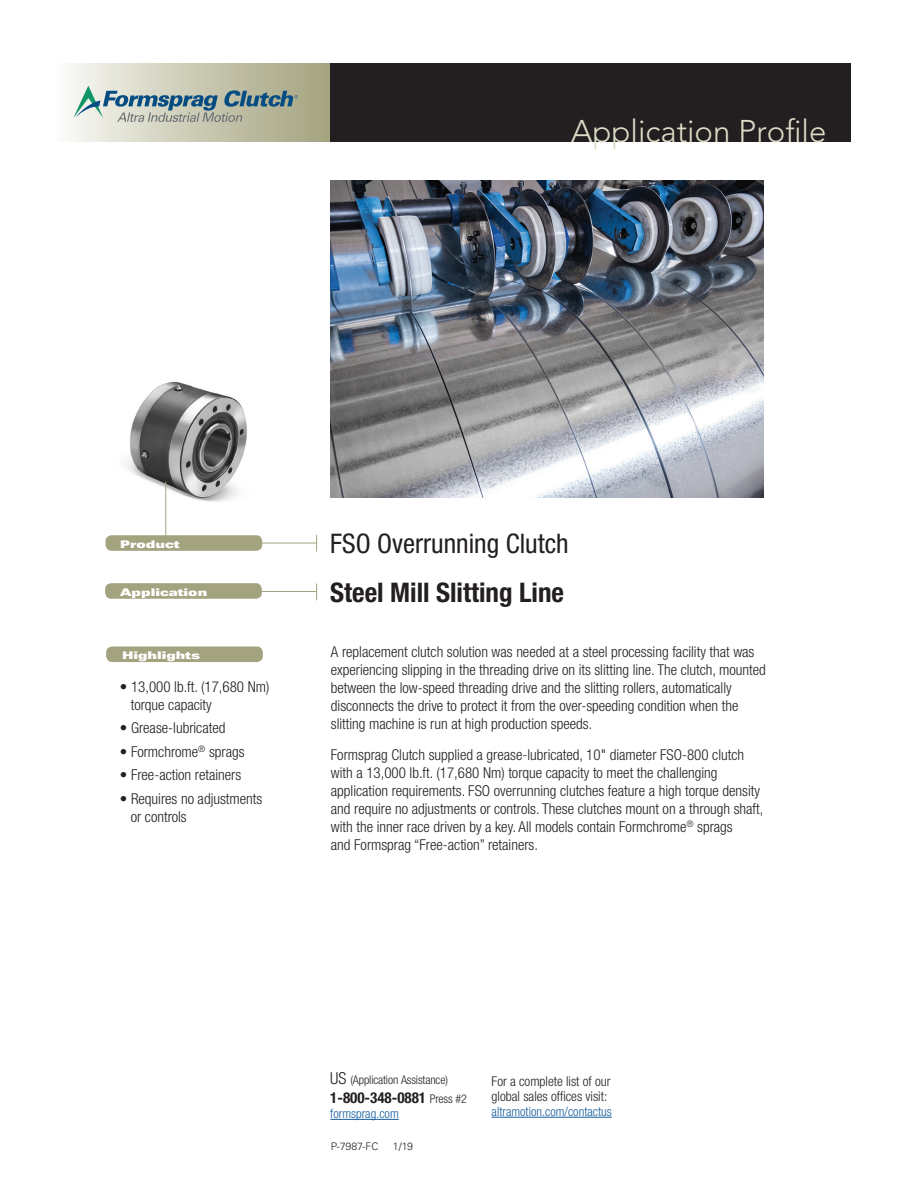
<style>
.page{position:relative;width:918px;height:1188px;background:#fff}
.page>*{position:absolute;margin:0;border:0;box-sizing:border-box;transform-origin:0 0}
.t1{font:300 31.2px "Avenir LT Std";color:#dbdec7}
.t2{font:700 condensed 27px "Helvetica Neue LT Std";color:#231f20}
.t3{font:condensed 27px "Helvetica Neue LT Std";color:#231f20}
.t4{font:300 condensed 15px/18px "Helvetica Neue LT Std";color:#231f20}
.t5{font:700 condensed 15px "Helvetica Neue LT Std";color:#231f20}
.t6{font:300 condensed 13.5px/15px "Helvetica Neue LT Std";color:#231f20}
.t7{font:300 condensed 12.75px "Helvetica Neue LT Std";color:#175d9e}
.t8{font:300 condensed 12px "Helvetica Neue LT Std";letter-spacing:-.01em;color:#231f20}
.t9{font:10.5px "Univers LT Std X Black Ex";color:#fff}
.t10{font:300 10.5px "Univers LT Std";color:#231f20}
.s1{font-stretch:normal}
.s2{font-size:16.5px}
.s3{font-weight:300;font-size:12px}
</style>
<div class="page">
<img style="left:126px;top:381px;width:121px;height:132px">
<div style="left:105px;top:583px;width:157px;height:16px;background:#a4a380;border-radius:6px"></div>
<div style="left:106px;top:535px;width:156px;height:16px;background:#a4a380;border-radius:6px"></div>
<div style="left:54px;top:63px;width:276px;height:79px;background:linear-gradient(to right,#fafaf7,#a2a17c)"></div>
<div style="left:330px;top:63px;width:520px;height:79px;background:#231f20"></div>
<hr style="left:239px;top:543px;width:78px;height:1px;background:#a4a380">
<svg style="left:316px;top:535px;width:1px;height:17px"></svg>
<svg style="left:316px;top:584px;width:1px;height:16px"></svg>
<hr style="left:239px;top:591px;width:78px;height:1px;background:#a4a380">
<img style="left:331px;top:180px;width:433px;height:318px">
<hr style="left:165px;top:482px;width:1px;height:54px;background:#a4a380">
<div style="left:106px;top:646px;width:157px;height:16px;background:#a4a380;border-radius:6px"></div>
<hr style="left:330px;top:1119px;width:69px;height:1px;background:#175d9e">
<hr style="left:492px;top:1117px;width:120px;height:1px;background:#175d9e">
<svg style="left:73px;top:86px;width:225px;height:36px;background:#a0b0ab"></svg>
<h1 class="t1" style="left:571px;top:113px;width:257px">Application Profile</h1>
<p class="t9" style="left:120px;top:538px;width:61px">Product</p>
<p class="t9" style="left:120px;top:586px;width:89px">Application</p>
<p class="t9" style="left:122px;top:649px;width:80px">Highlights</p>
<p class="t4" style="left:131px;top:678px;width:140px;text-indent:-11px">• 13,000 lb.ft. (17,680 Nm) torque capacity</p>
<p class="t4" style="left:120px;top:719px;width:107px">• Grease-lubricated</p>
<p class="t4" style="left:120px;top:742px;width:126px">• Formchrome<sup>®</sup> sprags</p>
<p class="t4" style="left:120px;top:766px;width:123px">• Free-action retainers</p>
<p class="t4" style="left:131px;top:789px;width:133px;text-indent:-11px">• Requires no adjustments or controls</p>
<h2 class="t3" style="left:330px;top:528px;width:240px">FSO Overrunning Clutch</h2>
<h2 class="t2" style="left:330px;top:576px;width:235px">Steel Mill Slitting Line</h2>
<p class="t4" style="left:331px;top:642px;width:436px">A replacement clutch solution was needed at a steel processing facility that was experiencing slipping in the threading drive on its slitting line. The clutch, mounted between the low-speed threading drive and the slitting rollers, automatically disconnects the drive to protect it from the over-speeding condition when the slitting machine is run at high production speeds.</p>
<p class="t4" style="left:331px;top:746px;width:434px">Formsprag Clutch supplied a grease-lubricated, 10<span class="s1">"</span> diameter FSO-800 clutch with a 13,000 lb.ft. (17,680 Nm) torque capacity to meet the challenging application requirements. FSO overrunning clutches feature a high torque density and require no adjustments or controls. These clutches mount on a through shaft, with the inner race driven by a key. All models contain Formchrome<sup>®</sup> sprags<br>and Formsprag “Free-action” retainers.</p>
<p class="t8" style="left:330px;top:1072px;width:119px"><span class="s2">US</span> (Application Assistance)</p>
<p class="t5" style="left:330px;top:1089px;width:138px">1-800-348-0881 <span class="s3">Press #2</span></p>
<p class="t7" style="left:330px;top:1106px;width:70px">formsprag.com</p>
<p class="t10" style="left:331px;top:1140px;width:49px">P-7987-FC</p>
<p class="t10" style="left:393px;top:1140px;width:21px">1/19</p>
<p class="t6" style="left:492px;top:1074px;width:120px">For a complete list of our global sales offices visit:</p>
<p class="t7" style="left:492px;top:1104px;width:122px">altramotion.com/contactus</p>
</div>
